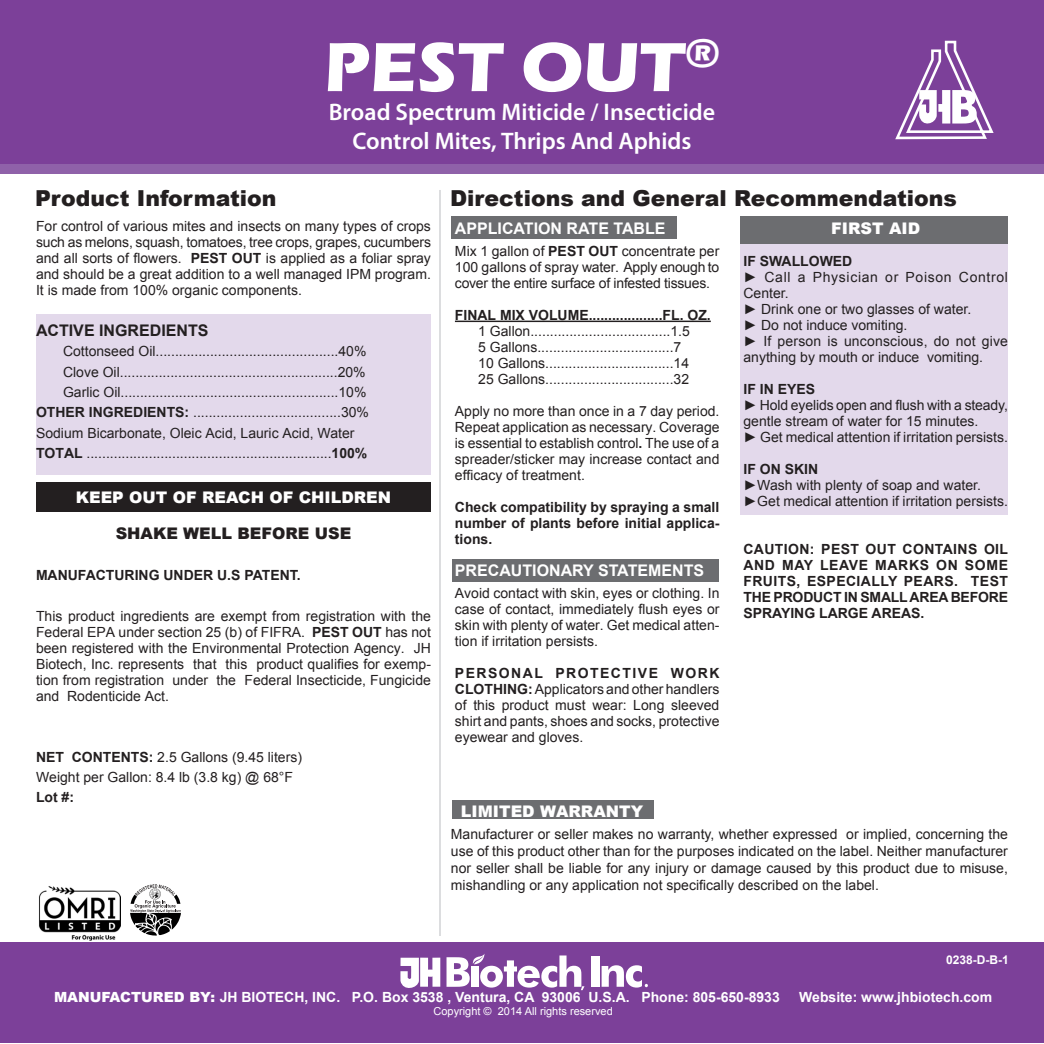
<style>
.page{position:relative;width:1044px;height:1044px;background:#fff}
.page>*{position:absolute;margin:0;border:0;box-sizing:border-box;transform-origin:0 0}
.t1{font:700 72px "Eras ITC";color:#fff}
.t2{font:600 24px "Myriad Pro";color:#fff}
.t3{font:900 22px "Arial";color:#231f20}
.t4{font:900 16px "Arial";color:#fff}
.t5{font:700 16px "Arial";color:#fff}
.t6{font:900 16px "Arial";color:#231f20}
.t7{font:700 16px "Arial";color:#231f20}
.Body_Text{font:14px/16px "Arial";color:#231f20;text-align:justify}
.Body_Text-2{font:700 14px/16px "Arial";color:#231f20;text-align:justify}
.Body_Text-3{font:700 14px "Arial";color:#fff}
.Body_Text-4{font:14px/16px "Arial";letter-spacing:.05em;color:#231f20}
.t8{font:700 12px "Arial";color:#fff}
.t9{font:11px "Arial";color:#fff}
.s1{font-weight:700}
.s2{font-weight:900}
</style>
<div class="page">
<div style="left:452px;top:560px;width:267px;height:22px;background:#6c6d70"></div>
<div style="left:0;top:0;width:1044px;height:167px;background:#7c4099"></div>
<div style="left:36px;top:314px;width:395px;height:161px;background:#e3d9eb"></div>
<div style="left:36px;top:482px;width:395px;height:29px;background:#231f20"></div>
<div style="left:452px;top:801px;width:202px;height:18px;background:#6c6d70"></div>
<hr style="left:439px;top:190px;width:2px;height:746px;background:#dcdddf">
<div style="left:451px;top:217px;width:225px;height:22px;background:#6c6d70"></div>
<div style="left:740px;top:216px;width:268px;height:299px;background:#e3d9eb"></div>
<div style="left:740px;top:216px;width:268px;height:28px;background:#6c6d70"></div>
<hr style="left:455px;top:321px;width:256px;height:1px;background:#231f20">
<div style="left:0;top:164px;width:1044px;height:10px;background:#8f61a9"></div>
<svg style="left:895px;top:40px;width:99px;height:100px"></svg>
<div style="left:1px;top:943px;width:1043px;height:100px;background:#7c4099"></div>
<svg style="left:400px;top:958px;width:40px;height:30px"></svg>
<svg style="left:447px;top:954px;width:137px;height:36px"></svg>
<div style="left:591px;top:957px;width:9px;height:30px;background:#fff"></div>
<svg style="left:602px;top:965px;width:46px;height:23px"></svg>
<img style="left:39px;top:886px;width:81px;height:55px">
<svg style="left:130px;top:884px;width:51px;height:52px"></svg>
<p class="t1" style="left:324px;top:26px;width:397px">PEST OUT<sup>®</sup></p>
<p class="t2" style="left:329px;top:97px;width:388px">Broad Spectrum Miticide / Insecticide</p>
<p class="t2" style="left:352px;top:125px;width:341px">Control Mites, Thrips And Aphids</p>
<p class="t3" style="left:35px;top:182px;width:243px">Product Information</p>
<p class="Body_Text" style="left:36px;top:219px;width:397px">For control of various mites and insects on many types of crops such as melons, squash, tomatoes, tree crops, grapes, cucumbers and all sorts of flowers. <span class="s1">PEST OUT</span> is applied as a foliar spray and should be a great addition to a well managed IPM program.<br>It is made from 100% organic components.</p>
<p class="t7" style="left:36px;top:320px;width:174px">ACTIVE INGREDIENTS</p>
<p class="Body_Text" style="left:63px;top:344px;width:305px">Cottonseed Oil...............................................40%</p>
<p class="Body_Text" style="left:63px;top:364px;width:304px">Clove Oil........................................................20%</p>
<p class="Body_Text" style="left:63px;top:384px;width:305px">Garlic Oil........................................................10%</p>
<p class="Body_Text" style="left:36px;top:405px;width:335px"><span class="s1">OTHER INGREDIENTS:</span> ......................................30%</p>
<p class="Body_Text" style="left:36px;top:425px;width:320px">Sodium Bicarbonate, Oleic Acid, Lauric Acid, Water</p>
<p class="Body_Text" style="left:36px;top:445px;width:333px"><span class="s1">TOTAL</span> ...............................................................<span class="s1">100%</span></p>
<p class="t4" style="left:76px;top:486px;width:317px">KEEP OUT OF REACH OF CHILDREN</p>
<p class="t6" style="left:116px;top:522px;width:237px">SHAKE WELL BEFORE USE</p>
<p class="Body_Text-2" style="left:36px;top:567px;width:266px">MANUFACTURING UNDER U.S PATENT.</p>
<p class="Body_Text" style="left:36px;top:608px;width:396px">This product ingredients are exempt from registration with the Federal EPA under section 25 (b) of FIFRA. <span class="s1">PEST OUT</span> has not been registered with the Environmental Protection Agency. JH Biotech, Inc. represents that this product qualifies for exemp&shy;tion from registration under the Federal Insecticide, Fungicide and Rodenticide Act.</p>
<p class="Body_Text" style="left:36px;top:749px;width:268px"><span class="s1">NET CONTENTS:</span> 2.5 Gallons (9.45 liters)</p>
<p class="Body_Text" style="left:36px;top:769px;width:259px">Weight per Gallon: 8.4 lb (3.8 kg) @ 68°F</p>
<p class="Body_Text-2" style="left:36px;top:790px;width:40px">Lot #:</p>
<p class="t3" style="left:450px;top:182px;width:509px">Directions and General Recommendations</p>
<p class="t5" style="left:455px;top:218px;width:212px">APPLICATION RATE TABLE</p>
<p class="Body_Text" style="left:455px;top:243px;width:266px">Mix 1 gallon of <span class="s1">PEST OUT</span> concentrate per 100 gallons of spray water. Apply enough to cover the entire surface of infested tissues.</p>
<p class="Body_Text" style="left:455px;top:307px;width:257px;text-align:center"><span class="s1">FINAL MIX VOLUME...................FL. OZ.<br></span>1 Gallon....................................1.5</p>
<p class="Body_Text" style="left:478px;top:339px;width:205px">5 Gallons...................................7</p>
<p class="Body_Text" style="left:478px;top:355px;width:212px">10 Gallons.................................14</p>
<p class="Body_Text" style="left:478px;top:371px;width:212px">25 Gallons.................................32</p>
<p class="Body_Text" style="left:455px;top:403px;width:266px">Apply no more than once in a 7 day period.<br>Repeat application as necessary. Coverage is essential to establish control<span class="s1">.</span> The use of a spreader/sticker may increase contact and efficacy of treatment.</p>
<p class="Body_Text-2" style="left:455px;top:499px;width:266px">Check compatibility by spraying a small number of plants before initial applica&shy;tions.</p>
<p class="t5" style="left:455px;top:560px;width:251px">PRECAUTIONARY STATEMENTS</p>
<p class="Body_Text" style="left:455px;top:585px;width:266px">Avoid contact with skin, eyes or clothing. In case of contact, immediately flush eyes or skin with plenty of water. Get medical atten&shy;tion if irritation persists.</p>
<p class="Body_Text" style="left:455px;top:665px;width:266px"><span class="s1">PERSONAL PROTECTIVE WORK CLOTHING:</span>Applicators and other handlers of this product must wear: Long sleeved shirt and pants, shoes and socks, protective eyewear and gloves.</p>
<p class="t4" style="left:831px;top:217px;width:90px">FIRST AID</p>
<p class="Body_Text-2" style="left:743px;top:254px;width:110px">IF SWALLOWED</p>
<p class="Body_Text-4" style="left:743px;top:269px;width:266px">► Call a Physician or Poison Control<br>Center.</p>
<p class="Body_Text" style="left:743px;top:301px;width:229px">► Drink one or two glasses of water.</p>
<p class="Body_Text" style="left:743px;top:317px;width:166px">► Do not induce vomiting.</p>
<p class="Body_Text" style="left:743px;top:333px;width:266px">► If person is unconscious, do not give anything by mouth or induce vomiting.</p>
<p class="Body_Text-2" style="left:743px;top:382px;width:73px">IF IN EYES</p>
<p class="Body_Text" style="left:743px;top:397px;width:266px">► Hold eyelids open and flush with a steady, gentle stream of water for 15 minutes.</p>
<p class="Body_Text" style="left:743px;top:429px;width:266px">► Get medical attention if irritation persists.</p>
<p class="Body_Text-2" style="left:743px;top:462px;width:76px">IF ON SKIN</p>
<p class="Body_Text" style="left:743px;top:477px;width:239px">►Wash with plenty of soap and water.</p>
<p class="Body_Text" style="left:743px;top:493px;width:266px">►Get medical attention if irritation persists.</p>
<p class="Body_Text-2" style="left:743px;top:542px;width:266px">CAUTION: PEST OUT CONTAINS OIL AND MAY LEAVE MARKS ON SOME FRUITS, ESPECIALLY PEARS. TEST THE PRODUCT IN SMALL AREA BEFORE SPRAYING LARGE AREAS.</p>
<p class="t4" style="left:461px;top:800px;width:184px">LIMITED WARRANTY</p>
<p class="Body_Text" style="left:451px;top:826px;width:559px;line-height:16.8px">Manufacturer or seller makes no warranty, whether expressed or implied, concerning the use of this product other than for the purposes indicated on the label. Neither manufacturer nor seller shall be liable for any injury or damage caused by this product due to misuse, mishandling or any application not specifically described on the label.</p>
<p class="t8" style="left:946px;top:952px;width:64px">0238-D-B-1</p>
<p class="Body_Text-3" style="left:54px;top:987px;width:727px"><span class="s2">MANUFACTURED BY:</span> JH BIOTECH, INC. P.O. Box 3538 , Ventura, CA 93006 U.S.A. Phone: 805-650-8933</p>
<p class="Body_Text-3" style="left:799px;top:987px;width:194px">Website: www.jhbiotech.com</p>
<p class="t9" style="left:434px;top:1004px;width:181px">Copyright © 2014 All rights reserved</p>
</div>
